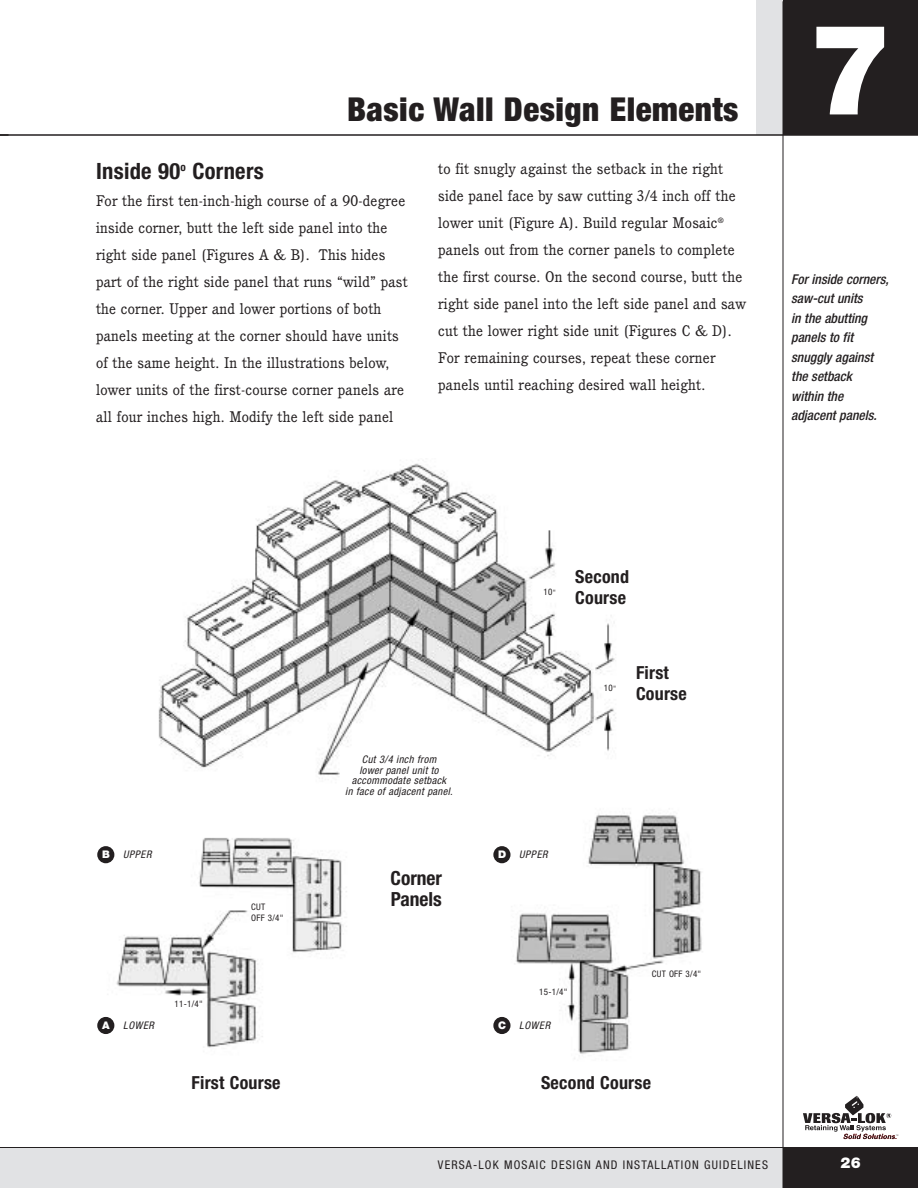
<style>
.page{position:relative;width:918px;height:1188px;background:#fff}
.page>*{position:absolute;margin:0;border:0;box-sizing:border-box;transform-origin:0 0}
.t1{font:900 126px "Helvetica Neue";color:#fff}
.t2{font:900 condensed 33px "Helvetica Neue";letter-spacing:.015em;color:#231f20}
.t3{font:700 condensed 22.5px "Helvetica Neue";letter-spacing:.015em;color:#231f20}
.t4{font:700 condensed 19.5px/21px "Helvetica Neue";color:#231f20}
.t5{font:700 condensed 18px/21px "Helvetica Neue";letter-spacing:.015em;color:#231f20}
.t6{font:15px/27px "Cushing";letter-spacing:.015em;color:#231f20}
.t7{font:900 15px "Helvetica Neue";color:#fff}
.t8{font:italic 500 condensed 13.5px/19.5px "Helvetica Neue";color:#231f20}
.t9{font:condensed 12px "Helvetica Neue";letter-spacing:.095em;color:#231f20}
.t10{font:italic condensed 10.5px/10.5px "Helvetica Neue";letter-spacing:.035em;color:#231f20;text-align:center}
.t11{font:900 10.5px "Helvetica Neue";color:#fff}
.t12{font:condensed 9px/10.5px "Helvetica Neue";letter-spacing:.035em;color:#231f20}
.s1{font-size:7.5px}
.s2{font-weight:900;font-style:normal;font-stretch:normal;color:#fff}
</style>
<div class="page">
<div style="left:0;top:1148px;width:783px;height:40px;background:#e1e2e4"></div>
<div style="left:756px;top:0;width:27px;height:135px;background:#e1e2e4"></div>
<hr style="left:0;top:134px;width:918px;height:2px;background:#231f20">
<hr style="left:783px;top:1px;width:1px;height:1187px;background:#231f20">
<div style="left:783px;top:0;width:135px;height:135px;background:#231f20"></div>
<hr style="left:0;top:1147px;width:918px;height:1px;background:#231f20">
<div style="left:783px;top:1148px;width:135px;height:40px;background:#231f20"></div>
<svg style="left:803px;top:1096px;width:95px;height:43px"></svg>
<svg style="left:0;top:134px;width:9px;height:2px"></svg>
<img style="left:97px;top:838px;width:250px;height:210px">
<img style="left:493px;top:813px;width:209px;height:246px">
<img style="left:158px;top:460px;width:458px;height:316px">
<div style="left:97px;top:1017px;width:17px;height:17px;background:#231f20;border-radius:50%"></div>
<div style="left:97px;top:846px;width:17px;height:17px;background:#231f20;border-radius:50%"></div>
<div style="left:493px;top:1017px;width:18px;height:17px;background:#231f20;border-radius:50%"></div>
<div style="left:493px;top:846px;width:18px;height:17px;background:#231f20;border-radius:50%"></div>
<p class="t2" style="left:347px;top:97px;width:393px">Basic Wall Design Elements</p>
<p class="t3" style="left:96px;top:163px;width:169px">Inside 90<sup>o</sup> Corners</p>
<p class="t6" style="left:96px;top:189px;width:313px">For the first ten-inch-high course of a 90-degree inside corner, butt the left side panel into the right side panel (Figures A &amp; B). This hides part of the right side panel that runs “wild” past the corner. Upper and lower portions of both panels meeting at the corner should have units of the same height. In the illustrations below, lower units of the first-course corner panels are all four inches high. Modify the left side panel</p>
<p class="t6" style="left:438px;top:157px;width:309px">to fit snugly against the setback in the right side panel face by saw cutting 3/4 inch off the lower unit (Figure A). Build regular Mosaic<sup>® </sup>panels out from the corner panels to complete the first course. On the second course, butt the right side panel into the left side panel and saw cut the lower right side unit (Figures C &amp; D).<br>For remaining courses, repeat these corner panels until reaching desired wall height.</p>
<p class="t1" style="left:808px;top:24px;width:86px">7</p>
<p class="t8" style="left:791px;top:270px;width:99px">For inside corners, saw-cut units<br>in the abutting panels to fit snuggly against the setback<br>within the adjacent panels.</p>
<p class="t12" style="left:544px;top:587px;width:14px">10<span class="s1">"</span></p>
<p class="t5" style="left:575px;top:568px;width:55px">Second<br>Course</p>
<p class="t10" style="left:345px;top:755px;width:109px">Cut 3/4 inch from<br>lower panel unit to accommodate setback<br>in face of adjacent panel.</p>
<p class="t11" style="left:102px;top:850px;width:9px">B</p>
<p class="t10" style="left:519px;top:849px;width:30px">UPPER</p>
<p class="t10" style="left:123px;top:849px;width:30px">UPPER</p>
<p class="t11" style="left:498px;top:850px;width:10px">D</p>
<p class="t11" style="left:102px;top:1021px;width:9px">A</p>
<p class="t10" style="left:123px;top:1021px;width:32px">LOWER</p>
<p class="t12" style="left:174px;top:999px;width:30px">11-1/4"</p>
<p class="t12" style="left:251px;top:902px;width:34px">CUT<br>OFF 3/4"</p>
<p class="t4" style="left:391px;top:869px;width:53px">Corner<br>Panels</p>
<p class="t12" style="left:539px;top:987px;width:30px">15-1/4"</p>
<p class="t10" style="left:498px;top:1021px;width:53px"><span class="s2">C</span> LOWER</p>
<p class="t12" style="left:604px;top:683px;width:14px">10<span class="s1">"</span></p>
<p class="t5" style="left:636px;top:663px;width:52px">First<br>Course</p>
<p class="t12" style="left:652px;top:969px;width:51px">CUT OFF 3/4"</p>
<p class="t5" style="left:192px;top:1074px;width:91px">First Course</p>
<p class="t5" style="left:541px;top:1074px;width:112px">Second Course</p>
<p class="t9" style="left:438px;top:1161px;width:332px">VERSA-LOK MOSAIC DESIGN AND INSTALLATION GUIDELINES</p>
<p class="t7" style="left:841px;top:1158px;width:22px">26</p>
</div>
